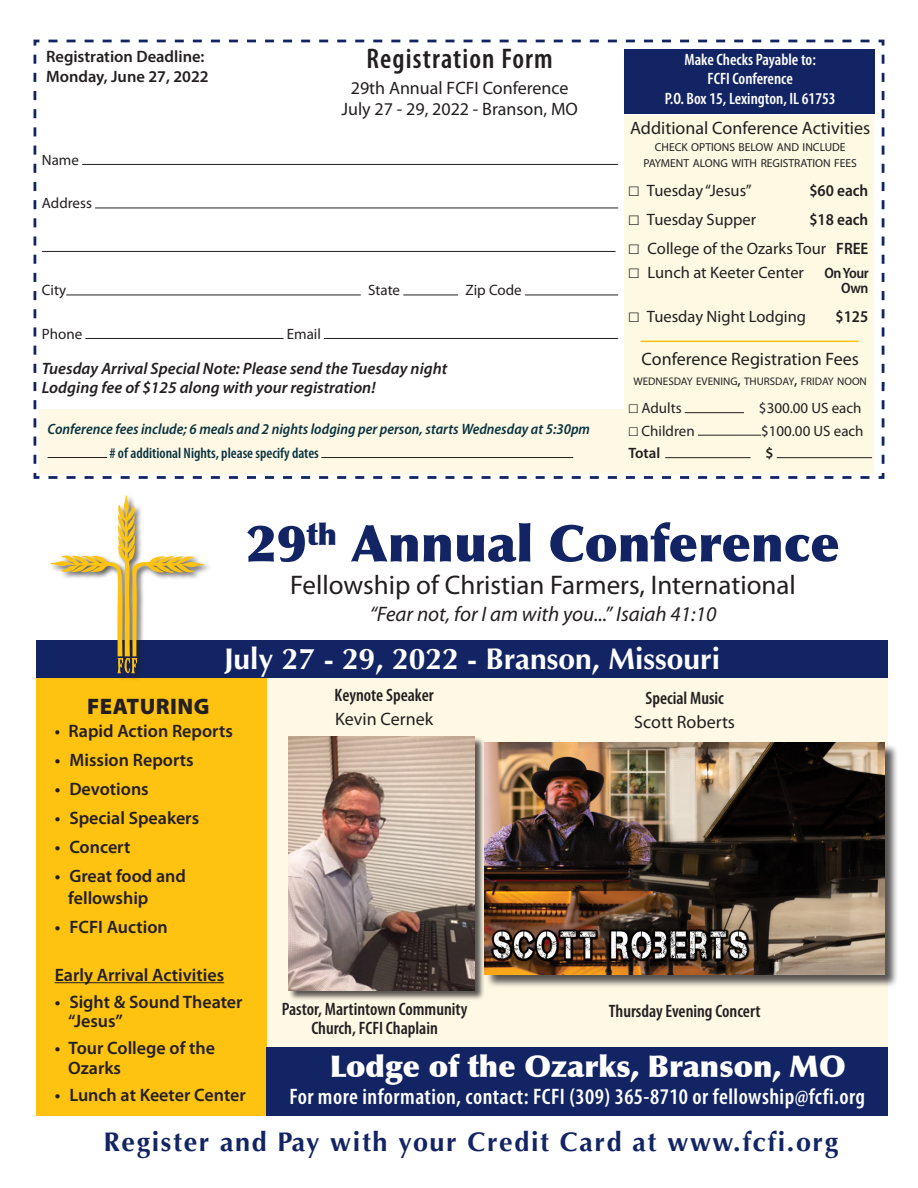
<style>
.page{position:relative;width:918px;height:1188px;background:#fff}
.page>*{position:absolute;margin:0;border:0;box-sizing:border-box;transform-origin:0 0}
.t1{font:900 51px "Optima";color:#122463}
.t2{font:700 30px "Optima";color:#fff}
.t3{font:900 30px "Optima";color:#fff}
.t4{font:600 condensed 28.5px "Myriad Pro";letter-spacing:.04em;color:#231f20}
.t5{font:700 27px "Optima";letter-spacing:.06em;color:#122463}
.t6{font:27px "Myriad Pro";color:#231f20}
.t7{font:600 condensed 22.5px "Myriad Pro";letter-spacing:.02em;color:#fff}
.t8{font:900 22.5px "Myriad Pro";letter-spacing:.02em;color:#231f20}
.t9{font:italic 21px "Myriad Pro";color:#231f20}
.t10{font:600 18px/19.5px "Myriad Pro";color:#231f20}
.t11{font:18px "Myriad Pro";color:#231f20}
.t12{font:600 condensed 18px/19.5px "Myriad Pro";color:#231f20;text-align:center}
.t13{font:600 18px "Myriad Pro";color:#231f20;scale:.94 1}
.t14{font:16.5px "Myriad Pro";color:#231f20}
.t15{font:italic 600 16.5px/19.8px "Myriad Pro";color:#231f20}
.t16{font:600 condensed 16.5px "Myriad Pro";color:#fff}
.t17{font:600 16.5px/19.8px "Myriad Pro";color:#231f20}
.t18{font:600 semi-condensed 16.5px "Myriad Pro";color:#231f20}
.t19{font:15px "Myriad Pro";color:#231f20}
.t20{font:italic 600 semi-condensed 15px "Myriad Pro";color:#083441}
.t21{font:600 condensed 15px "Myriad Pro";color:#083441}
.t22{font:600 15px "Myriad Pro";color:#231f20}
.t23{font:600 semi-condensed 15px "Myriad Pro";color:#231f20}
.t24{font:11.55px/16.5px "Myriad Pro";color:#231f20;text-align:center}
.t25{font:10.95px "Myriad Pro";color:#231f20}
.s1{font-family:"Proxima Nova Cond";font-weight:300}
.s2{font-weight:600;font-stretch:semi-condensed}
.s3{font-weight:600;font-stretch:semi-condensed;font-size:15px}
.s4{font-size:15.75px}
</style>
<div class="page">
<svg style="left:33px;top:39px;width:852px;height:440px"></svg>
<div style="left:624px;top:49px;width:251px;height:64px;background:#122463"></div>
<div style="left:624px;top:115px;width:250px;height:358px;background:#fdf9e3"></div>
<hr style="left:685px;top:412px;width:59px;height:1px;background:#231f20">
<hr style="left:698px;top:435px;width:63px;height:1px;background:#231f20">
<hr style="left:665px;top:457px;width:86px;height:1px;background:#231f20">
<hr style="left:777px;top:457px;width:95px;height:1px;background:#231f20">
<hr style="left:641px;top:341px;width:217px;height:1px;background:#fec210">
<div style="left:39px;top:409px;width:585px;height:64px;background:#fef8e4"></div>
<hr style="left:48px;top:457px;width:59px;height:1px;background:#231f20">
<hr style="left:321px;top:457px;width:252px;height:1px;background:#231f20">
<div style="left:265px;top:678px;width:623px;height:369px;background:#fef8e4"></div>
<div style="left:36px;top:641px;width:852px;height:37px;background:#122463"></div>
<div style="left:36px;top:678px;width:230px;height:437px;background:#fec210"></div>
<hr style="left:55px;top:982px;width:169px;height:1px;background:#231f20">
<div style="left:289px;top:737px;width:196px;height:264px;background:#231f20;opacity:.75"></div>
<img style="left:288px;top:737px;width:187px;height:253px">
<div style="left:486px;top:743px;width:412px;height:246px;background:#231f20;opacity:.75"></div>
<img style="left:485px;top:743px;width:399px;height:232px">
<div style="left:266px;top:1047px;width:621px;height:68px;background:#122463"></div>
<div style="left:49px;top:494px;width:164px;height:188px;background:#231f20;opacity:.75"></div>
<svg style="left:51px;top:495px;width:154px;height:178px"></svg>
<p class="t17" style="left:46px;top:46px;width:164px">Registration Deadline:<br>Monday, June 27, 2022</p>
<p class="t19" style="left:42px;top:151px;width:39px">Name</p>
<p class="t19" style="left:42px;top:194px;width:52px">Address</p>
<p class="t4" style="left:367px;top:43px;width:188px">Registration Form</p>
<p class="t11" style="left:351px;top:77px;width:219px">29th Annual FCFI Conference</p>
<p class="t11" style="left:341px;top:98px;width:238px">July 27 - 29, 2022 - Branson, MO</p>
<p class="t19" style="left:42px;top:281px;width:26px">City</p>
<p class="t19" style="left:368px;top:281px;width:33px">State</p>
<p class="t19" style="left:465px;top:281px;width:58px">Zip Code</p>
<p class="t19" style="left:42px;top:325px;width:42px">Phone</p>
<p class="t19" style="left:287px;top:325px;width:36px">Email</p>
<p class="t15" style="left:42px;top:358px;width:407px">Tuesday Arrival Special Note: Please send the Tuesday night<br>Lodging fee of $125 along with your registration!</p>
<p class="t20" style="left:48px;top:421px;width:544px">Conference fees include; 6 meals and 2 nights lodging per person, starts Wednesday at 5:30pm</p>
<p class="t21" style="left:110px;top:445px;width:211px"># of additional Nights, please specify dates</p>
<p class="t16" style="left:685px;top:50px;width:133px">Make Checks Payable to:</p>
<p class="t16" style="left:708px;top:70px;width:87px">FCFI Conference</p>
<p class="t16" style="left:665px;top:90px;width:172px">P.O. Box 15, Lexington, IL 61753</p>
<p class="t11" style="left:630px;top:117px;width:242px">Additional Conference Activities</p>
<p class="t24" style="left:644px;top:139px;width:215px">CHECK OPTIONS BELOW AND INCLUDE<br>PAYMENT ALONG WITH REGISTRATION FEES</p>
<p class="t14" style="left:628px;top:180px;width:125px"><span class="s1">☐</span> Tuesday “Jesus”</p>
<p class="t18" style="left:809px;top:182px;width:61px">$60 each</p>
<p class="t14" style="left:628px;top:209px;width:129px"><span class="s1">☐</span> Tuesday Supper</p>
<p class="t18" style="left:809px;top:210px;width:61px">$18 each</p>
<p class="t14" style="left:628px;top:238px;width:242px"><span class="s1">☐</span> College of the Ozarks Tour <span class="s2">FREE</span></p>
<p class="t14" style="left:628px;top:262px;width:242px"><span class="s1">☐</span> Lunch at Keeter Center <span class="s3">On Your</span></p>
<p class="t23" style="left:841px;top:279px;width:29px">Own</p>
<p class="t14" style="left:628px;top:306px;width:179px"><span class="s1">☐</span> Tuesday Night Lodging</p>
<p class="t18" style="left:836px;top:307px;width:34px">$125</p>
<p class="t11" style="left:642px;top:348px;width:219px">Conference Registration Fees</p>
<p class="t25" style="left:634px;top:374px;width:235px">WEDNESDAY EVENING<span class="s4">,</span> THURSDAY<span class="s4">,</span> FRIDAY NOON</p>
<p class="t19" style="left:628px;top:399px;width:55px"><span class="s1">☐</span> Adults</p>
<p class="t19" style="left:759px;top:399px;width:104px">$300.00 US each</p>
<p class="t19" style="left:628px;top:421px;width:68px"><span class="s1">☐</span> Children</p>
<p class="t19" style="left:761px;top:421px;width:104px">$100.00 US each</p>
<p class="t22" style="left:628px;top:443px;width:33px">Total</p>
<p class="t22" style="left:766px;top:443px;width:10px">$</p>
<p class="t1" style="left:246px;top:513px;width:595px">29<sup>th</sup> Annual Conference</p>
<p class="t6" style="left:290px;top:568px;width:507px">Fellowship of Christian Farmers, International</p>
<p class="t9" style="left:370px;top:601px;width:348px">“Fear not, for I am with you...” Isaiah 41:10</p>
<p class="t2" style="left:224px;top:642px;width:498px">July 27 - 29, 2022 - Branson, Missouri</p>
<p class="t12" style="left:335px;top:686px;width:101px">Keynote Speaker</p>
<p class="t11" style="left:335px;top:708px;width:100px">Kevin Cernek</p>
<p class="t12" style="left:645px;top:689px;width:80px">Special Music</p>
<p class="t11" style="left:634px;top:711px;width:102px">Scott Roberts</p>
<p class="t8" style="left:87px;top:691px;width:124px">FEATURING</p>
<p class="t13" style="left:55px;top:719px;width:191px">• Rapid Action Reports</p>
<p class="t10" style="left:55px;top:750px;width:140px">• Mission Reports</p>
<p class="t10" style="left:55px;top:779px;width:96px">• Devotions</p>
<p class="t10" style="left:55px;top:808px;width:146px">• Special Speakers</p>
<p class="t10" style="left:55px;top:837px;width:77px">• Concert</p>
<p class="t10" style="left:68px;top:865px;width:119px;line-height:21.6px;text-indent:-14px">• Great food and fellowship</p>
<p class="t10" style="left:55px;top:917px;width:115px">• FCFI Auction</p>
<p class="t10" style="left:55px;top:965px;width:171px">Early Arrival Activities</p>
<p class="t10" style="left:68px;top:992px;width:176px;text-indent:-14px">• Sight &amp; Sound Theater “Jesus”</p>
<p class="t10" style="left:68px;top:1038px;width:148px;text-indent:-14px">• Tour College of the<br>Ozarks</p>
<p class="t10" style="left:55px;top:1085px;width:193px">• Lunch at Keeter Center</p>
<p class="t12" style="left:282px;top:999px;width:187px">Pastor, Martintown Community<br>Church, FCFI Chaplain</p>
<p class="t3" style="left:330px;top:1048px;width:517px">Lodge of the Ozarks, Branson, MO</p>
<p class="t7" style="left:289px;top:1084px;width:577px">For more information, contact: FCFI (309) 365-8710 or fellowship@fcfi.org</p>
<p class="t5" style="left:103px;top:1126px;width:736px">Register and Pay with your Credit Card at www.fcfi.org</p>
<p class="t12" style="left:609px;top:1001px;width:153px">Thursday Evening Concert</p>
</div>
